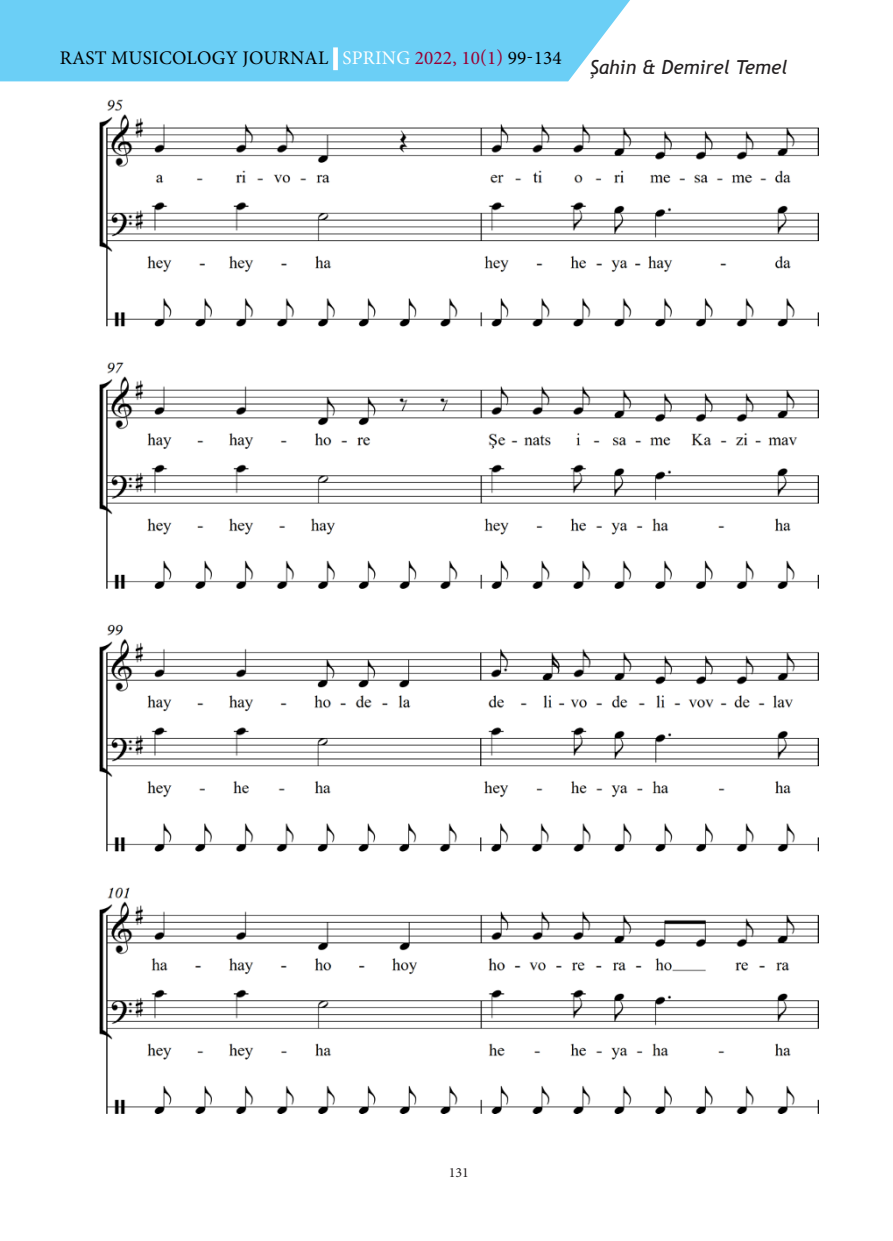
<style>
.page{position:relative;width:893px;height:1241px;background:#fff}
.page>*{position:absolute;margin:0;border:0;box-sizing:border-box;transform-origin:0 0}
.t1{font:19.25px "Minion Pro";letter-spacing:.01em;color:#000}
.t2{font:italic 19.25px "Trebuchet MS";color:#231f20}
.t3{font:14px "Minion Pro";color:#231f20}
.s1{color:#fff}
.s2{color:#903}
</style>
<div class="page">
<div style="left:0;top:0;width:630px;height:81px;background:#6bcff6"></div>
<img style="left:99px;top:99px;width:719px;height:1013px">
<p class="t1" style="left:60px;top:45px;width:503px">RAST MUSICOLOGY JOURNAL <span class="s1">| SPRING</span> <span class="s2">2022, 10(1)</span> 99-134</p>
<p class="t2" style="left:590px;top:56px;width:199px">Şahin &amp; Demirel Temel</p>
<p class="t3" style="left:449px;top:1162px;width:22px">131</p>
</div>
